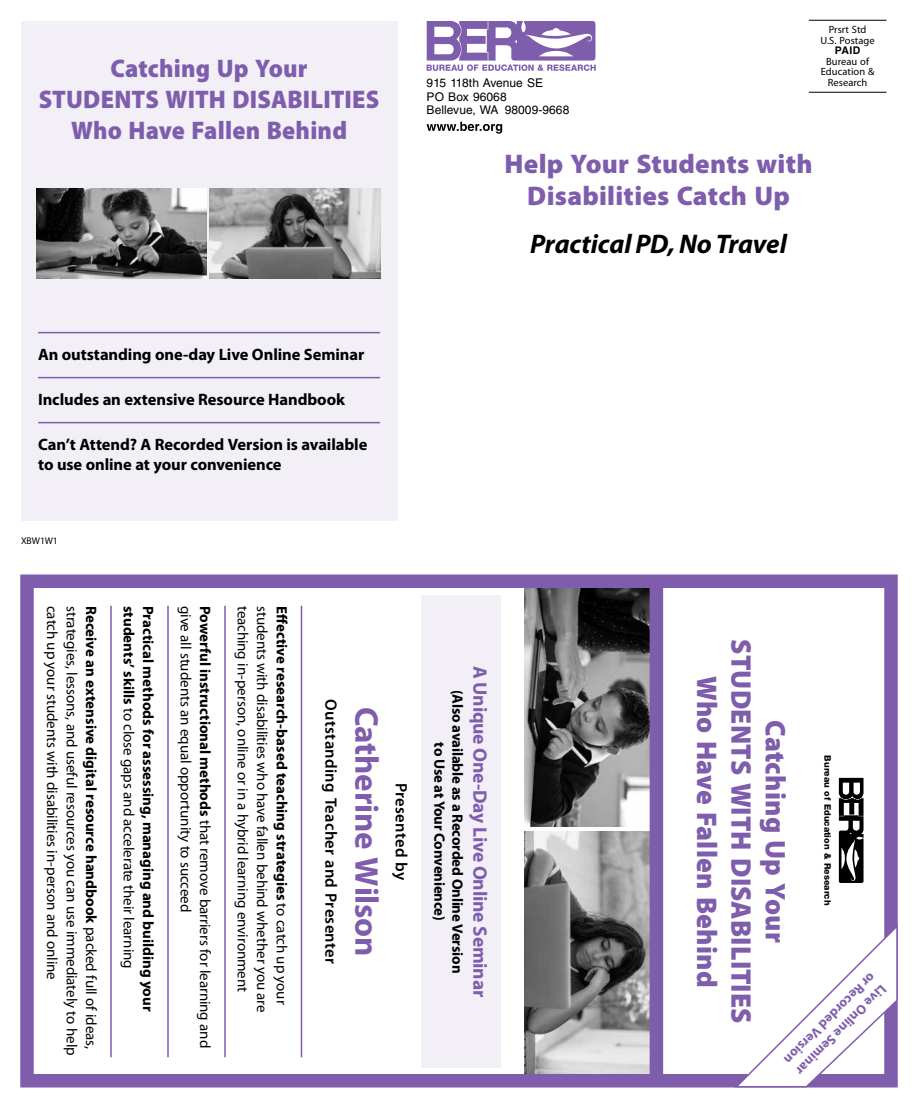
<style>
.page{position:relative;width:918px;height:1107px;background:#fff}
.page>*{position:absolute;margin:0;border:0;box-sizing:border-box;transform-origin:0 0}
.t1{font:700 33px "Myriad Pro";letter-spacing:-.005em;color:#7f5dad}
.t2{font:900 28.5px/34.2px "Myriad Pro";letter-spacing:.01em;color:#7f5dad;text-align:center;scale:.96 1}
.t3{font:900 27px/32.4px "Myriad Pro";letter-spacing:.01em;color:#7f5dad;text-align:center}
.t4{font:italic 700 27px "Myriad Pro";letter-spacing:-.005em;color:#000}
.t5{font:900 25.5px/30.6px "Myriad Pro";letter-spacing:.01em;color:#7f5dad;text-align:center;scale:.95 1}
.t6{font:700 19.5px "Myriad Pro";letter-spacing:-.01em;color:#7f5dad}
.t7{font:700 16.5px/19.5px "Myriad Pro";letter-spacing:-.005em;color:#000}
.t8{font:600 16.5px "Myriad Pro";letter-spacing:.02em;color:#000}
.t9{font:15px "Myriad Pro";letter-spacing:-.005em;color:#000}
.t10{font:700 15px/18px "Myriad Pro";letter-spacing:-.005em;color:#000;text-align:center}
.t11{font:700 13.5px/16.2px "Myriad Pro";color:#7f5dad}
.t12{font:12px/13.5px "Helvetica LT Std";letter-spacing:.005em;color:#000}
.t13{font:10.5px/10.5px "Myriad Pro";letter-spacing:.005em;color:#000;text-align:center}
.t14{font:700 10.5px "Helvetica LT Std";color:#000}
.t15{font:9.75px "Myriad Pro";letter-spacing:-.005em;color:#000}
.t16{font:800 9px "Helvetica Neue LT Std";color:#000}
.s1{font-weight:400}
.s2{font-weight:700}
</style>
<div class="page">
<div style="left:21px;top:21px;width:376px;height:499px;background:#f2eff7"></div>
<hr style="left:38px;top:332px;width:342px;height:1px;background:#7f5dad">
<hr style="left:38px;top:377px;width:342px;height:1px;background:#7f5dad">
<hr style="left:38px;top:422px;width:342px;height:1px;background:#7f5dad">
<hr style="left:301px;top:606px;width:1px;height:451px;background:#7f5dad">
<hr style="left:224px;top:606px;width:2px;height:451px;background:#7f5dad">
<hr style="left:167px;top:606px;width:2px;height:451px;background:#7f5dad">
<hr style="left:110px;top:606px;width:2px;height:451px;background:#7f5dad">
<hr style="left:809px;top:20px;width:78px;height:1px;background:#000">
<hr style="left:809px;top:92px;width:78px;height:1px;background:#000">
<svg style="left:427px;top:21px;width:169px;height:50px"></svg>
<svg style="left:427px;top:122px;width:75px;height:12px"></svg>
<svg style="left:839px;top:778px;width:25px;height:105px"></svg>
<img style="left:525px;top:589px;width:125px;height:238px">
<img style="left:525px;top:831px;width:125px;height:242px">
<div style="left:20px;top:574px;width:878px;height:514px;border:14px solid #7f5dad"></div>
<div style="left:650px;top:579px;width:13px;height:504px;background:#7f5dad"></div>
<img style="left:36px;top:188px;width:170px;height:91px">
<img style="left:209px;top:188px;width:171px;height:91px">
<svg style="left:733px;top:924px;width:165px;height:164px"></svg>
<div style="left:422px;top:595px;width:79px;height:473px;background:#f2eff7"></div>
<h3 class="t5" style="left:39px;top:52px;width:360px">Catching Up Your<br>STUDENTS WITH DISABILITIES<br>Who Have Fallen Behind</h3>
<p class="t13" style="left:821px;top:24px;width:56px">Prsrt Std<br>U.S. Postage</p>
<p class="t14" style="left:835px;top:44px;width:27px">PAID</p>
<p class="t13" style="left:821px;top:56px;width:55px">Bureau of<br>Education &amp;</p>
<p class="t12" style="left:427px;top:76px;width:118px">915 118th Avenue SE</p>
<p class="t13" style="left:828px;top:77px;width:41px">Research</p>
<p class="t12" style="left:427px;top:90px;width:144px">PO Box 96068<br>Bellevue, WA 98009‑9668</p>
<h3 class="t3" style="left:504px;top:146px;width:310px">Help Your Students with<br>Disabilities Catch Up</h3>
<h3 class="t4" style="left:530px;top:226px;width:258px">Practical PD, No Travel</h3>
<p class="t7" style="left:38px;top:345px;width:328px">An outstanding one-day Live Online Seminar</p>
<p class="t7" style="left:38px;top:390px;width:309px">Includes an extensive Resource Handbook</p>
<p class="t7" style="left:38px;top:435px;width:331px">Can’t Attend? A Recorded Version is available to use online at your convenience</p>
<p class="t15" style="left:21px;top:535px;width:38px">XBW1W1</p>
<p class="t9" style="left:62px;top:606px;width:375px;rotate:90deg">catch up your students with disabilities in-person and online</p>
<p class="t9" style="left:81px;top:606px;width:451px;rotate:90deg">strategies, lessons, and useful resources you can use immediately to help</p>
<p class="t10" style="left:101px;top:606px;width:445px;rotate:90deg">Receive an extensive digital resource handbook <span class="s1">packed full of ideas,</span></p>
<p class="t9" style="left:215px;top:606px;width:444px;rotate:90deg"><span class="s2">Powerful instructional methods</span> that remove barriers for learning and</p>
<p class="t9" style="left:252px;top:606px;width:388px;rotate:90deg">teaching in-person, online or in a hybrid learning environment</p>
<p class="t9" style="left:272px;top:606px;width:408px;rotate:90deg">students with disabilities who have fallen behind whether you are</p>
<p class="t9" style="left:138px;top:606px;width:364px;rotate:90deg"><span class="s2">students’ skills</span> to close gaps and accelerate their learning</p>
<p class="t10" style="left:158px;top:606px;width:407px;rotate:90deg">Practical methods for assessing, managing and building your</p>
<p class="t9" style="left:195px;top:606px;width:308px;rotate:90deg">give all students an equal opportunity to succeed</p>
<p class="t10" style="left:291px;top:606px;width:400px;rotate:90deg">Effective research-based teaching strategies <span class="s1">to catch up your</span></p>
<p class="t8" style="left:341px;top:699px;width:266px;rotate:90deg">Outstanding Teacher and Presenter</p>
<h1 class="t1" style="left:388px;top:707px;width:251px;rotate:90deg">Catherine Wilson</h1>
<p class="t8" style="left:412px;top:783px;width:99px;rotate:90deg">Presented by</p>
<h3 class="t6" style="left:493px;top:666px;width:333px;rotate:90deg">A Unique One-Day Live Online Seminar</h3>
<p class="t10" style="left:467px;top:690px;width:285px;rotate:90deg">(Also available as a Recorded Online Version to Use at Your Convenience)</p>
<h2 class="t2" style="left:794px;top:639px;width:402px;rotate:90deg">Catching Up Your<br>STUDENTS WITH DISABILITIES<br>Who Have Fallen Behind</h2>
<p class="t16" style="left:833px;top:755px;width:151px;rotate:90deg">Bureau of Education &amp; Research</p>
<p class="t11" style="left:891px;top:992px;width:125px;rotate:135deg">Live Online Seminar or Recorded Version</p>
</div>
